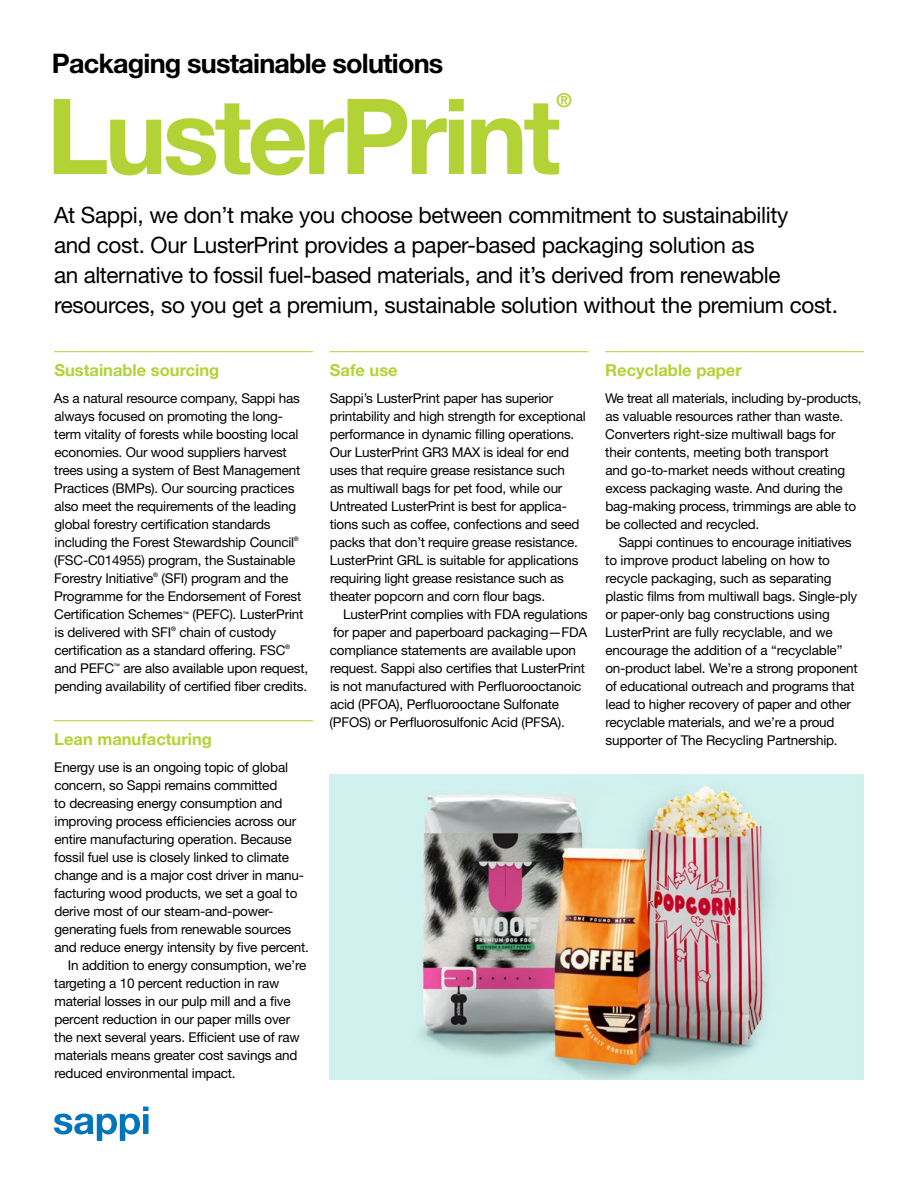
<style>
.page{position:relative;width:918px;height:1188px;background:#fff}
.page>*{position:absolute;margin:0;border:0;box-sizing:border-box;transform-origin:0 0}
.t1{font:700 105px "Helvetica Neue LT Pro";letter-spacing:-.04em;color:#b3d235}
.t2{font:700 27px "Helvetica Neue LT Pro";letter-spacing:-.03em;color:#000}
.t3{font:22.5px/30px "Helvetica Neue LT Pro";letter-spacing:-.015em;color:#000}
.t4{font:700 19.2px "Helvetica Neue LT Pro";color:#b3d235}
.t5{font:700 16.5px "Helvetica Neue";color:#b3d235}
.t6{font:13.5px/18px "Helvetica Neue LT Pro";letter-spacing:-.015em;color:#000}
</style>
<div class="page">
<hr style="left:330px;top:351px;width:259px;height:1px;background:#b3d235">
<svg style="left:54px;top:1107px;width:94px;height:34px"></svg>
<hr style="left:54px;top:351px;width:259px;height:1px;background:#b3d235">
<hr style="left:54px;top:720px;width:259px;height:1px;background:#b3d235">
<hr style="left:605px;top:351px;width:259px;height:1px;background:#b3d235">
<img style="left:330px;top:774px;width:534px;height:306px">
<h2 class="t2" style="left:52px;top:47px;width:393px">Packaging sustainable solutions</h2>
<h1 class="t1" style="left:46px;top:70px;width:516px">LusterPrint</h1>
<h3 class="t4" style="left:556px;top:89px;width:17px">®</h3>
<p class="t3" style="left:54px;top:200px;width:785px">At Sappi, we don’t make you choose between commitment to sustainability<br>and cost. Our LusterPrint provides a paper-based packaging solution as<br>an alternative to fossil fuel-based materials, and it’s derived from renewable resources, so you get a premium, sustainable solution without the premium cost.</p>
<p class="t5" style="left:54px;top:357px;width:166px">Sustainable sourcing</p>
<p class="t6" style="left:54px;top:389px;width:256px">As a natural resource company, Sappi has always focused on promoting the long&shy;term vitality of forests while boosting local economies. Our wood suppliers harvest trees using a system of Best Management Practices (BMPs). Our sourcing practices also meet the requirements of the leading global forestry certification standards including the Forest Stewardship Council<sup>® </sup>(FSC-C014955) program, the Sustainable Forestry Initiative<sup>®</sup> (SFI) program and the Programme for the Endorsement of Forest Certification Schemes<sup>™</sup> (PEFC). LusterPrint is delivered with SFI<sup>®</sup> chain of custody certification as a standard offering. FSC<sup>® </sup>and PEFC<sup>™</sup> are also available upon request, pending availability of certified fiber credits.</p>
<p class="t5" style="left:54px;top:726px;width:159px">Lean manufacturing</p>
<p class="t6" style="left:54px;top:758px;width:235px">Energy use is an ongoing topic of global</p>
<p class="t6" style="left:54px;top:776px;width:224px">concern, so Sappi remains committed</p>
<p class="t6" style="left:54px;top:794px;width:230px">to decreasing energy consumption and</p>
<p class="t6" style="left:55px;top:812px;width:243px">improving process efficiencies across our</p>
<p class="t6" style="left:54px;top:830px;width:239px">entire manufacturing operation. Because</p>
<p class="t6" style="left:54px;top:848px;width:236px">fossil fuel use is closely linked to climate</p>
<p class="t6" style="left:54px;top:866px;width:251px">change and is a major cost driver in manu-</p>
<p class="t6" style="left:54px;top:884px;width:245px">facturing wood products, we set a goal to</p>
<p class="t6" style="left:54px;top:902px;width:221px">derive most of our steam-and-power-</p>
<p class="t6" style="left:54px;top:920px;width:238px">generating fuels from renewable sources</p>
<p class="t6" style="left:55px;top:938px;width:256px">and reduce energy intensity by five percent.</p>
<p class="t6" style="left:68px;top:956px;width:240px">In addition to energy consumption, we’re</p>
<p class="t6" style="left:54px;top:974px;width:227px">targeting a 10 percent reduction in raw</p>
<p class="t6" style="left:54px;top:992px;width:238px">material losses in our pulp mill and a five</p>
<p class="t6" style="left:54px;top:1010px;width:237px">percent reduction in our paper mills over</p>
<p class="t6" style="left:54px;top:1028px;width:247px">the next several years. Efficient use of raw</p>
<p class="t6" style="left:54px;top:1046px;width:244px">materials means greater cost savings and</p>
<p class="t6" style="left:55px;top:1064px;width:183px">reduced environmental impact.</p>
<p class="t5" style="left:330px;top:357px;width:69px">Safe use</p>
<p class="t6" style="left:330px;top:389px;width:258px">Sappi’s LusterPrint paper has superior printability and high strength for exceptional performance in dynamic filling operations.<br>Our LusterPrint GR3 MAX is ideal for end uses that require grease resistance such<br>as multiwall bags for pet food, while our Untreated LusterPrint is best for applica&shy;tions such as coffee, confections and seed packs that don’t require grease resistance.<br>LusterPrint GRL is suitable for applications requiring light grease resistance such as theater popcorn and corn flour bags.</p>
<p class="t6" style="left:330px;top:605px;width:260px;text-indent:14px">LusterPrint complies with FDA regulations for paper and paperboard packaging—FDA compliance statements are available upon request. Sappi also certifies that LusterPrint is not manufactured with Perfluorooctanoic acid (PFOA), Perfluorooctane Sulfonate (PFOS) or Perfluorosulfonic Acid (PFSA).</p>
<p class="t5" style="left:605px;top:357px;width:138px">Recyclable paper</p>
<p class="t6" style="left:605px;top:389px;width:258px">We treat all materials, including by-products, as valuable resources rather than waste.<br>Converters right-size multiwall bags for their contents, meeting both transport<br>and go-to-market needs without creating excess packaging waste. And during the bag-making process, trimmings are able to be collected and recycled.</p>
<p class="t6" style="left:605px;top:533px;width:254px;text-indent:13px">Sappi continues to encourage initiatives to improve product labeling on how to recycle packaging, such as separating plastic films from multiwall bags. Single-ply or paper-only bag constructions using LusterPrint are fully recyclable, and we encourage the addition of a “recyclable” on-product label. We’re a strong proponent of educational outreach and programs that lead to higher recovery of paper and other recyclable materials, and we’re a proud supporter of The Recycling Partnership.</p>
</div>
